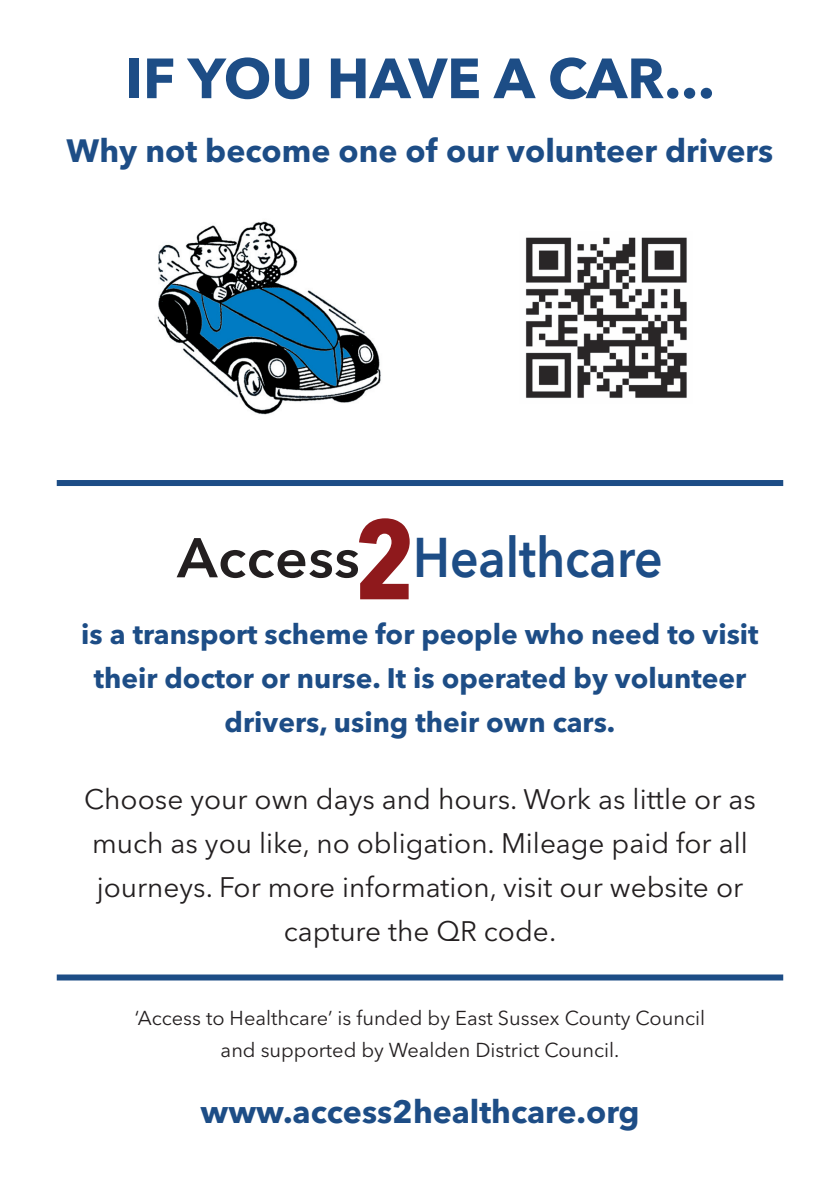
<style>
.page{position:relative;width:840px;height:1191px;background:#fff}
.page>*{position:absolute;margin:0;border:0;box-sizing:border-box;transform-origin:0 0}
.t1{font:700 56px "Avenir Next";color:#1d4d86}
.t2{font:600 55.4px "Avenir Next";color:#1d4d86;scale:.9 1}
.t3{font:700 32px "Avenir Next";color:#1d4d86}
.t4{font:28px/43.8px "Avenir Next";color:#231f20;text-align:center}
.t5{font:700 28px/43.8px "Avenir Next";color:#1d4d86;text-align:center}
.t6{font:20px/31.8px "Avenir Next";color:#231f20;text-align:center}
.s1{color:#231f20}
.s2{font-family:"Avenir Next Condensed";font-weight:700;font-size:112px;color:#8f191c}
</style>
<div class="page">
<div style="left:57px;top:974px;width:725px;height:6px;background:#1d4d86"></div>
<div style="left:57px;top:480px;width:725px;height:6px;background:#1d4d86"></div>
<img style="left:157px;top:221px;width:224px;height:194px">
<img style="left:525px;top:237px;width:162px;height:161px">
<h1 class="t1" style="left:125px;top:56px;width:590px">IF YOU HAVE A CAR...</h1>
<p class="t3" style="left:67px;top:138px;width:708px">Why not become one of our volunteer drivers</p>
<h2 class="t2" style="left:177px;top:526px;width:541px"><span class="s1">Access</span><span class="s2">2</span>Healthcare</h2>
<p class="t5" style="left:81px;top:614px;width:678px">is a transport scheme for people who need to visit their doctor or nurse. It is operated by volunteer drivers, using their own cars.</p>
<p class="t4" style="left:84px;top:780px;width:672px">Choose your own days and hours. Work as little or as much as you like, no obligation. Mileage paid for all journeys. For more information, visit our website or capture the QR code.</p>
<p class="t6" style="left:135px;top:1003px;width:571px">‘Access to Healthcare’ is funded by East Sussex County Council and supported by Wealden District Council.</p>
<p class="t3" style="left:200px;top:1098px;width:440px">www.access2healthcare.org</p>
</div>
